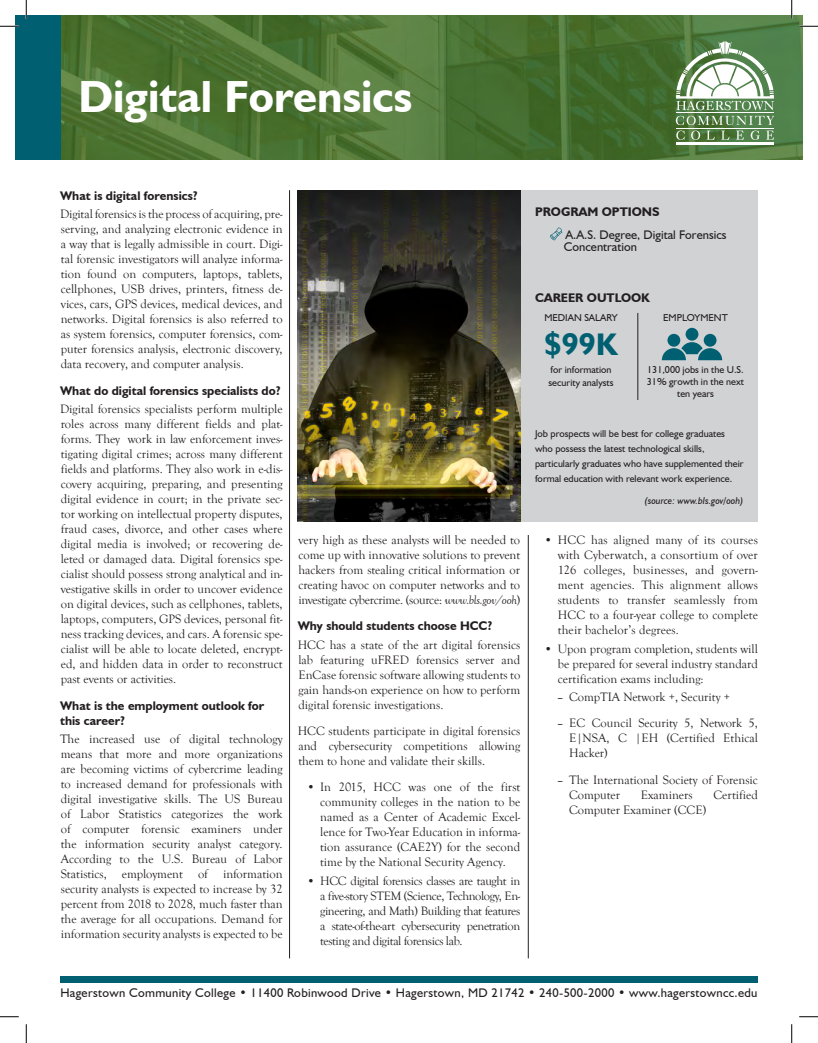
<style>
.page{position:relative;width:818px;height:1043px;background:#fff}
.page>*{position:absolute;margin:0;border:0;box-sizing:border-box;transform-origin:0 0}
.t1{font:700 45px "Humanist 521 BT";color:#fff}
.t2{font:700 31.25px "Humanist 521 BT";color:#006072}
.t3{font:12.5px/15px "Goudy Old Style T";color:#231f20;text-align:justify}
.t4{font:700 12.5px/15px "Humanist 521 BT";color:#231f20}
.t5{font:12.5px "Humanist 521 BT";letter-spacing:.025em;color:#231f20}
.t6{font:12.5px/12px "Humanist 521 BT";color:#231f20}
.t7{font:10px/15px "Humanist 521 BT";color:#231f20;text-align:center}
.t8{font:italic 10px "Humanist 521 BT";color:#231f20}
.s1{font-style:italic}
</style>
<div class="page">
<div style="left:297px;top:190px;width:460px;height:331px;background:#d1d2d4"></div>
<img style="left:60px;top:15px;width:742px;height:145px">
<hr style="left:675px;top:128px;width:98px;height:1px;background:#fff">
<hr style="left:675px;top:113px;width:98px;height:1px;background:#fff">
<hr style="left:675px;top:142px;width:98px;height:3px;background:#fff">
<svg style="left:675px;top:116px;width:99px;height:9px"></svg>
<svg style="left:676px;top:131px;width:98px;height:9px"></svg>
<div style="left:15px;top:15px;width:45px;height:145px;background:#006072"></div>
<svg style="left:0;top:25px;width:19px;height:2px"></svg>
<svg style="left:799px;top:25px;width:19px;height:2px"></svg>
<svg style="left:25px;top:0;width:2px;height:19px"></svg>
<svg style="left:790px;top:0;width:2px;height:19px"></svg>
<svg style="left:791px;top:1024px;width:1px;height:18px"></svg>
<svg style="left:26px;top:1024px;width:1px;height:18px"></svg>
<svg style="left:799px;top:1016px;width:19px;height:1px"></svg>
<svg style="left:0;top:1016px;width:19px;height:1px"></svg>
<hr style="left:637px;top:313px;width:1px;height:87px;background:#231f20">
<div style="left:60px;top:976px;width:698px;height:6px;background:#006072"></div>
<hr style="left:528px;top:535px;width:1px;height:423px;background:#231f20">
<hr style="left:289px;top:190px;width:1px;height:768px;background:#231f20">
<svg style="left:676px;top:41px;width:98px;height:69px"></svg>
<img style="left:298px;top:191px;width:222px;height:330px">
<svg style="left:550px;top:227px;width:12px;height:13px"></svg>
<div style="left:667px;top:334px;width:13px;height:13px;background:#006072;border-radius:50%"></div>
<div style="left:703px;top:334px;width:13px;height:13px;background:#006072;border-radius:50%"></div>
<div style="left:685px;top:328px;width:13px;height:12px;background:#006072;border-radius:50%"></div>
<svg style="left:661px;top:342px;width:61px;height:18px"></svg>
<h1 class="t1" style="left:78px;top:68px;width:335px">Digital Forensics</h1>
<p class="t4" style="left:60px;top:188px;width:139px">What is digital forensics?</p>
<p class="t3" style="left:60px;top:207px;width:224px">Digital forensics is the process of acquiring, pre&shy;serving, and analyzing electronic evidence in a way that is legally admissible in court. Digi&shy;tal forensic investigators will analyze informa&shy;tion found on computers, laptops, tablets, cellphones, USB drives, printers, fitness de&shy;vices, cars, GPS devices, medical devices, and networks. Digital forensics is also referred to as system forensics, computer forensics, com&shy;puter forensics analysis, electronic discovery, data recovery, and computer analysis.</p>
<p class="t4" style="left:60px;top:382px;width:222px">What do digital forensics specialists do?</p>
<p class="t3" style="left:60px;top:402px;width:224px">Digital forensics specialists perform multiple roles across many different fields and plat&shy;forms. They work in law enforcement inves&shy;tigating digital crimes; across many different fields and platforms. They also work in e-dis&shy;covery acquiring, preparing, and presenting digital evidence in court; in the private sec&shy;tor working on intellectual property disputes, fraud cases, divorce, and other cases where digital media is involved; or recovering de&shy;leted or damaged data. Digital forensics spe&shy;cialist should possess strong analytical and in&shy;vestigative skills in order to uncover evidence on digital devices, such as cellphones, tablets, laptops, computers, GPS devices, personal fit&shy;ness tracking devices, and cars. A forensic spe&shy;cialist will be able to locate deleted, encrypt&shy;ed, and hidden data in order to reconstruct past events or activities.</p>
<p class="t4" style="left:60px;top:697px;width:206px">What is the employment outlook for this career?</p>
<p class="t3" style="left:60px;top:732px;width:224px">The increased use of digital technology means that more and more organizations are becoming victims of cybercrime leading to increased demand for professionals with digital investigative skills. The US Bureau of Labor Statistics categorizes the work of computer forensic examiners under the information security analyst category.<br>According to the U.S. Bureau of Labor Statistics, employment of information security analysts is expected to increase by 32 percent from 2018 to 2028, much faster than the average for all occupations. Demand for information security analysts is expected to be</p>
<p class="t4" style="left:535px;top:204px;width:126px">PROGRAM OPTIONS</p>
<p class="t6" style="left:563px;top:228px;width:164px">A.A.S. Degree, Digital Forensics<br>Concentration</p>
<p class="t3" style="left:298px;top:532px;width:223px">very high as these analysts will be needed to come up with innovative solutions to prevent hackers from stealing critical information or creating havoc on computer networks and to investigate cybercrime. (source: <span class="s1">www.bls.gov/ooh</span>)</p>
<p class="t4" style="left:298px;top:618px;width:196px">Why should students choose HCC?</p>
<p class="t3" style="left:298px;top:637px;width:224px">HCC has a state of the art digital forensics lab featuring uFRED forensics server and EnCase forensic software allowing students to gain hands-on experience on how to perform digital forensic investigations.</p>
<p class="t3" style="left:298px;top:723px;width:224px">HCC students participate in digital forensics and cybersecurity competitions allowing them to hone and validate their skills.</p>
<p class="t3" style="left:320px;top:780px;width:202px;text-indent:-14px">• In 2015, HCC was one of the first community colleges in the nation to be named as a Center of Academic Excel&shy;lence for Two-Year Education in informa&shy;tion assurance (CAE2Y) for the second time by the National Security Agency.</p>
<p class="t3" style="left:320px;top:873px;width:201px;text-indent:-14px">• HCC digital forensics classes are taught in a five-story STEM (Science, Technology, En&shy;gineering, and Math) Building that features a state-of-the-art cybersecurity penetration testing and digital forensics lab.</p>
<p class="t4" style="left:535px;top:290px;width:116px">CAREER OUTLOOK</p>
<p class="t7" style="left:544px;top:309px;width:75px">MEDIAN SALARY</p>
<p class="t7" style="left:663px;top:309px;width:66px">EMPLOYMENT</p>
<h2 class="t2" style="left:544px;top:325px;width:74px">$99K</h2>
<p class="t7" style="left:647px;top:361px;width:98px">131,000 jobs in the U.S.</p>
<p class="t7" style="left:548px;top:374px;width:67px">security analysts</p>
<p class="t7" style="left:550px;top:362px;width:63px">for information</p>
<p class="t7" style="left:647px;top:375px;width:99px;line-height:12px">31% growth in the next ten years</p>
<p class="t7" style="left:535px;top:425px;width:210px;text-align:left">Job prospects will be best for college graduates who possess the latest technological skills, particularly graduates who have supplemented their formal education with relevant work experience.</p>
<p class="t8" style="left:644px;top:494px;width:101px">(source: www.bls.gov/ooh)</p>
<p class="t3" style="left:558px;top:532px;width:201px;text-indent:-14px">• HCC has aligned many of its courses with Cyberwatch, a consortium of over 126 colleges, businesses, and govern&shy;ment agencies. This alignment allows students to transfer seamlessly from HCC to a four-year college to complete their bachelor’s degrees.</p>
<p class="t3" style="left:558px;top:641px;width:202px;text-indent:-13px">• Upon program completion, students will be prepared for several industry standard certification exams including:</p>
<p class="t3" style="left:557px;top:690px;width:174px">– CompTIA Network +, Security +</p>
<p class="t3" style="left:569px;top:716px;width:190px;text-indent:-12px">– EC Council Security 5, Network 5, E|NSA, C |EH (Certified Ethical Hacker)</p>
<p class="t3" style="left:569px;top:772px;width:190px;text-indent:-12px">– The International Society of Forensic<br>Computer</p>
<p class="t3" style="left:640px;top:787px;width:54px">Examiners</p>
<p class="t3" style="left:713px;top:787px;width:46px">Certified</p>
<p class="t3" style="left:569px;top:802px;width:139px">Computer Examiner (CCE)</p>
<p class="t5" style="left:60px;top:985px;width:698px">Hagerstown Community College • 11400 Robinwood Drive • Hagerstown, MD 21742 • 240-500-2000 • www.hagerstowncc.edu</p>
</div>
